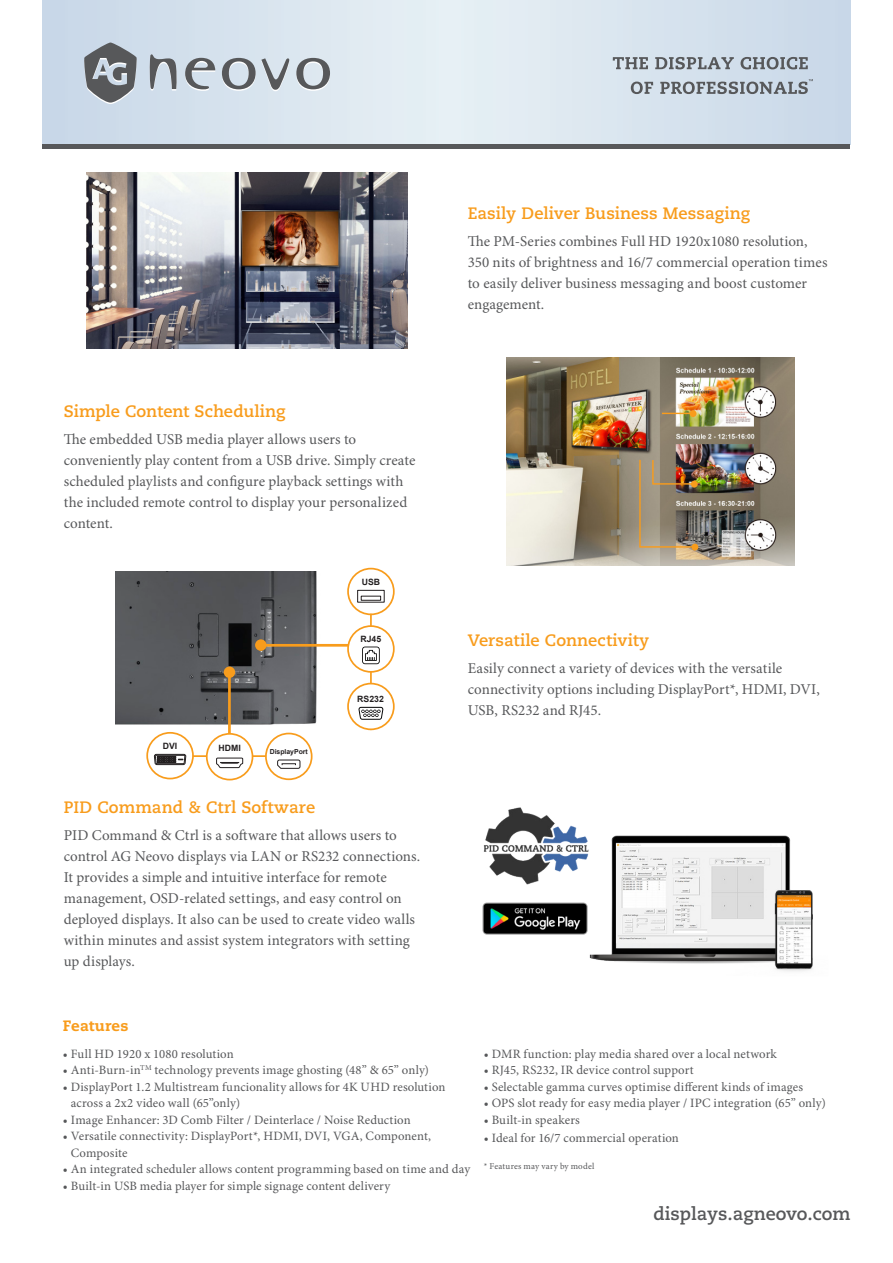
<style>
.page{position:relative;width:893px;height:1263px;background:#fff}
.page>*{position:absolute;margin:0;border:0;box-sizing:border-box;transform-origin:0 0}
.t1{font:700 18px "Caecilia LT Std";color:#57585a}
.t2{font:700 16.5px "Caecilia LT Std";letter-spacing:.005em;color:#f89c1c}
.t3{font:15px/21px "Minion Pro";letter-spacing:.005em;color:#57585a}
.t4{font:800 15px "Caecilia LT Std";letter-spacing:.015em;color:#f89c1c}
.t5{font:12.75px "Minion Pro";letter-spacing:.01em;color:#57585a}
.t6{font:9px "Minion Pro";letter-spacing:.02em;color:#57585a}
.t7{font:700 8.7px "Arial";color:#231f20}
.t8{font:700 6.9px "Arial";color:#231f20}
</style>
<div class="page">
<svg style="left:43px;top:0;width:807px;height:145px;background:#d7e2ed"></svg>
<hr style="left:43px;top:145px;width:807px;height:4px;background:#57585a">
<svg style="left:83px;top:43px;width:247px;height:61px;background:#b5bec6"></svg>
<svg style="left:613px;top:57px;width:35px;height:12px"></svg>
<svg style="left:655px;top:57px;width:79px;height:12px"></svg>
<svg style="left:740px;top:57px;width:68px;height:12px"></svg>
<svg style="left:631px;top:82px;width:22px;height:12px"></svg>
<svg style="left:660px;top:79px;width:153px;height:15px;background:#a2abb4"></svg>
<img style="left:115px;top:571px;width:208px;height:154px">
<div style="left:255px;top:639px;width:12px;height:12px;background:#f89c1c;border-radius:50%"></div>
<div style="left:224px;top:666px;width:11px;height:12px;background:#f89c1c;border-radius:50%"></div>
<hr style="left:261px;top:644px;width:98px;height:3px;background:#f89c1c">
<div style="left:347px;top:568px;width:48px;height:47px;border:2px solid #f89c1c;border-radius:50%"></div>
<hr style="left:370px;top:614px;width:2px;height:115px;background:#f89c1c">
<div style="left:357px;top:590px;width:28px;height:13px;border:1px solid #231f20"></div>
<div style="left:361px;top:596px;width:20px;height:5px;border:1px solid #231f20"></div>
<div style="left:348px;top:684px;width:46px;height:45px;background:#fff;border-radius:50%"></div>
<div style="left:347px;top:683px;width:48px;height:47px;border:2px solid #f89c1c;border-radius:50%"></div>
<div style="left:348px;top:626px;width:46px;height:46px;background:#fff;border-radius:50%"></div>
<div style="left:347px;top:625px;width:48px;height:48px;border:2px solid #f89c1c;border-radius:50%"></div>
<svg style="left:362px;top:646px;width:18px;height:18px"></svg>
<svg style="left:358px;top:707px;width:26px;height:13px"></svg>
<hr style="left:228px;top:676px;width:3px;height:64px;background:#f89c1c">
<img style="left:506px;top:357px;width:289px;height:208px">
<div style="left:690px;top:410px;width:6px;height:7px;background:#f89c1c;border-radius:50%"></div>
<hr style="left:662px;top:413px;width:30px;height:1px;background:#f89c1c">
<div style="left:691px;top:481px;width:7px;height:6px;background:#f89c1c;border-radius:50%"></div>
<div style="left:691px;top:544px;width:7px;height:6px;background:#f89c1c;border-radius:50%"></div>
<img style="left:639px;top:458px;width:57px;height:90px">
<img style="left:86px;top:172px;width:322px;height:176px">
<hr style="left:187px;top:755px;width:86px;height:2px;background:#f89c1c">
<div style="left:266px;top:733px;width:46px;height:46px;background:#fff;border-radius:50%"></div>
<div style="left:265px;top:733px;width:48px;height:47px;border:2px solid #f89c1c;border-radius:50%"></div>
<div style="left:207px;top:734px;width:45px;height:46px;background:#fff;border-radius:50%"></div>
<div style="left:206px;top:733px;width:47px;height:47px;border:2px solid #f89c1c;border-radius:50%"></div>
<div style="left:147px;top:733px;width:46px;height:45px;background:#fff;border-radius:50%"></div>
<div style="left:146px;top:732px;width:48px;height:47px;border:2px solid #f89c1c;border-radius:50%"></div>
<svg style="left:154px;top:754px;width:32px;height:11px"></svg>
<svg style="left:216px;top:757px;width:28px;height:11px"></svg>
<svg style="left:277px;top:759px;width:24px;height:10px"></svg>
<img style="left:483px;top:807px;width:330px;height:164px">
<img style="left:482px;top:895px;width:112px;height:47px">
<p class="t2" style="left:64px;top:402px;width:223px">Simple Content Scheduling</p>
<p class="t3" style="left:64px;top:429px;width:353px">The embedded USB media player allows users to conveniently play content from a USB drive. Simply create scheduled playlists and configure playback settings with the included remote control to display your personalized content.</p>
<p class="t7" style="left:362px;top:576px;width:20px">USB</p>
<p class="t7" style="left:360px;top:633px;width:22px">RJ45</p>
<p class="t7" style="left:163px;top:740px;width:16px">DVI</p>
<p class="t7" style="left:219px;top:742px;width:24px">HDMI</p>
<p class="t8" style="left:270px;top:747px;width:40px">DisplayPort</p>
<p class="t7" style="left:357px;top:693px;width:28px">RS232</p>
<p class="t2" style="left:64px;top:797px;width:253px">PID Command &amp; Ctrl Software</p>
<p class="t3" style="left:64px;top:825px;width:358px">PID Command &amp; Ctrl is a software that allows users to control AG Neovo displays via LAN or RS232 connections.</p>
<p class="t3" style="left:64px;top:867px;width:353px">It provides a simple and intuitive interface for remote management, OSD-related settings, and easy control on deployed displays. It also can be used to create video walls within minutes and assist system integrators with setting up displays.</p>
<p class="t2" style="left:468px;top:204px;width:284px">Easily Deliver Business Messaging</p>
<p class="t3" style="left:468px;top:232px;width:361px">The PM-Series combines Full HD 1920x1080 resolution, 350 nits of brightness and 16/7 commercial operation times to easily deliver business messaging and boost customer engagement.</p>
<p class="t2" style="left:468px;top:631px;width:183px">Versatile Connectivity</p>
<p class="t3" style="left:468px;top:659px;width:354px">Easily connect a variety of devices with the versatile connectivity options including DisplayPort*, HDMI, DVI,<br>USB, RS232 and RJ45.</p>
<p class="t4" style="left:63px;top:1016px;width:67px">Features</p>
<p class="t5" style="left:63px;top:1046px;width:172px">• Full HD 1920 x 1080 resolution</p>
<p class="t5" style="left:63px;top:1063px;width:368px">• Anti-Burn-in<sup>TM</sup> technology prevents image ghosting (48” &amp; 65” only)</p>
<p class="t5" style="left:63px;top:1079px;width:384px">• DisplayPort 1.2 Multistream funcionality allows for 4K UHD resolution</p>
<p class="t5" style="left:71px;top:1096px;width:171px">across a 2x2 video wall (65”only)</p>
<p class="t5" style="left:63px;top:1112px;width:349px">• Image Enhancer: 3D Comb Filter / Deinterlace / Noise Reduction</p>
<p class="t5" style="left:63px;top:1129px;width:370px">• Versatile connectivity: DisplayPort*, HDMI, DVI, VGA, Component,</p>
<p class="t5" style="left:71px;top:1145px;width:58px">Composite</p>
<p class="t5" style="left:63px;top:1162px;width:409px">• An integrated scheduler allows content programming based on time and day</p>
<p class="t5" style="left:63px;top:1178px;width:329px">• Built-in USB media player for simple signage content delivery</p>
<p class="t5" style="left:484px;top:1046px;width:294px">• DMR function: play media shared over a local network</p>
<p class="t5" style="left:484px;top:1062px;width:211px">• RJ45, RS232, IR device control support</p>
<p class="t5" style="left:484px;top:1079px;width:321px">• Selectable gamma curves optimise different kinds of images</p>
<p class="t5" style="left:484px;top:1095px;width:343px">• OPS slot ready for easy media player / IPC integration (65” only)</p>
<p class="t5" style="left:484px;top:1112px;width:98px">• Built-in speakers</p>
<p class="t5" style="left:484px;top:1130px;width:197px">• Ideal for 16/7 commercial operation</p>
<p class="t6" style="left:484px;top:1160px;width:112px">* Features may vary by model</p>
<p class="t1" style="left:653px;top:1203px;width:199px">displays.agneovo.com</p>
</div>
